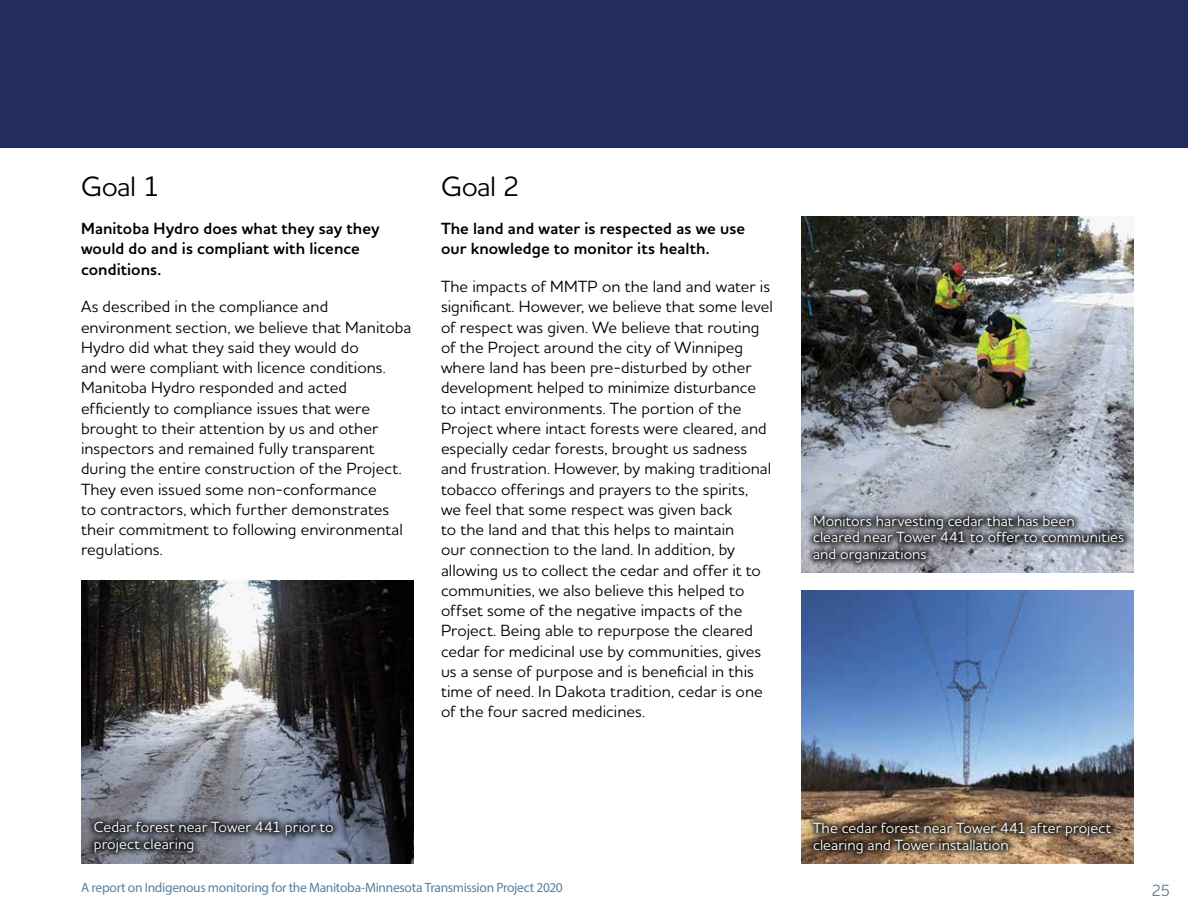
<style>
.page{position:relative;width:1188px;height:918px;background:#fff}
.page>*{position:absolute;margin:0;border:0;box-sizing:border-box;transform-origin:0 0}
.t1{font:28.5px "MH Houschka Std";letter-spacing:-.02em;color:#000}
.t2{font:16.5px/20.2px "MH Houschka Std";color:#000}
.t3{font:700 16.5px/20.2px "MH Houschka Std";letter-spacing:.005em;color:#000}
.t4{font:16.5px "MH Houschka Std";color:#5981a1}
.t5{font:15px/16.5px "MH Houschka Std";letter-spacing:.005em;color:#fff}
.t6{font:13.5px "Myriad Pro";letter-spacing:-.02em;color:#5981a1}
</style>
<div class="page">
<div style="left:0;top:0;width:1188px;height:148px;background:#222c5f"></div>
<img style="left:81px;top:580px;width:333px;height:284px">
<img style="left:801px;top:217px;width:333px;height:355px">
<img style="left:802px;top:591px;width:332px;height:273px">
<div style="left:87px;top:815px;width:254px;height:44px;background:#000;opacity:.75"></div>
<div style="left:806px;top:815px;width:313px;height:46px;background:#000;opacity:.75"></div>
<div style="left:806px;top:508px;width:325px;height:62px;background:#000;opacity:.75"></div>
<h1 class="t1" style="left:81px;top:168px;width:80px">Goal 1</h1>
<p class="t3" style="left:81px;top:218px;width:300px">Manitoba Hydro does what they say they would do and is compliant with licence conditions.</p>
<p class="t2" style="left:81px;top:296px;width:332px">As described in the compliance and environment section, we believe that Manitoba Hydro did what they said they would do<br>and were compliant with licence conditions.<br>Manitoba Hydro responded and acted efficiently to compliance issues that were brought to their attention by us and other inspectors and remained fully transparent during the entire construction of the Project.<br>They even issued some non-conformance<br>to contractors, which further demonstrates their commitment to following environmental regulations.</p>
<h1 class="t1" style="left:441px;top:168px;width:80px">Goal 2</h1>
<p class="t3" style="left:441px;top:218px;width:306px">The land and water is respected as we use our knowledge to monitor its health.</p>
<p class="t2" style="left:441px;top:276px;width:334px">The impacts of MMTP on the land and water is significant. However, we believe that some level of respect was given. We believe that routing of the Project around the city of Winnipeg where land has been pre-disturbed by other development helped to minimize disturbance to intact environments. The portion of the Project where intact forests were cleared, and especially cedar forests, brought us sadness and frustration. However, by making traditional tobacco offerings and prayers to the spirits,<br>we feel that some respect was given back<br>to the land and that this helps to maintain<br>our connection to the land. In addition, by allowing us to collect the cedar and offer it to communities, we also believe this helped to offset some of the negative impacts of the Project. Being able to repurpose the cleared cedar for medicinal use by communities, gives us a sense of purpose and is beneficial in this time of need. In Dakota tradition, cedar is one of the four sacred medicines.</p>
<p class="t5" style="left:813px;top:512px;width:313px">Monitors harvesting cedar that has been cleared near Tower 441 to offer to communities and organizations</p>
<p class="t5" style="left:94px;top:819px;width:242px">Cedar forest near Tower 441 prior to project clearing</p>
<p class="t5" style="left:813px;top:819px;width:300px">The cedar forest near Tower 441 after project clearing and Tower installation</p>
<p class="t6" style="left:81px;top:880px;width:483px">A report on Indigenous monitoring for the Manitoba-Minnesota Transmission Project 2020</p>
<p class="t4" style="left:1152px;top:880px;width:20px">25</p>
</div>
